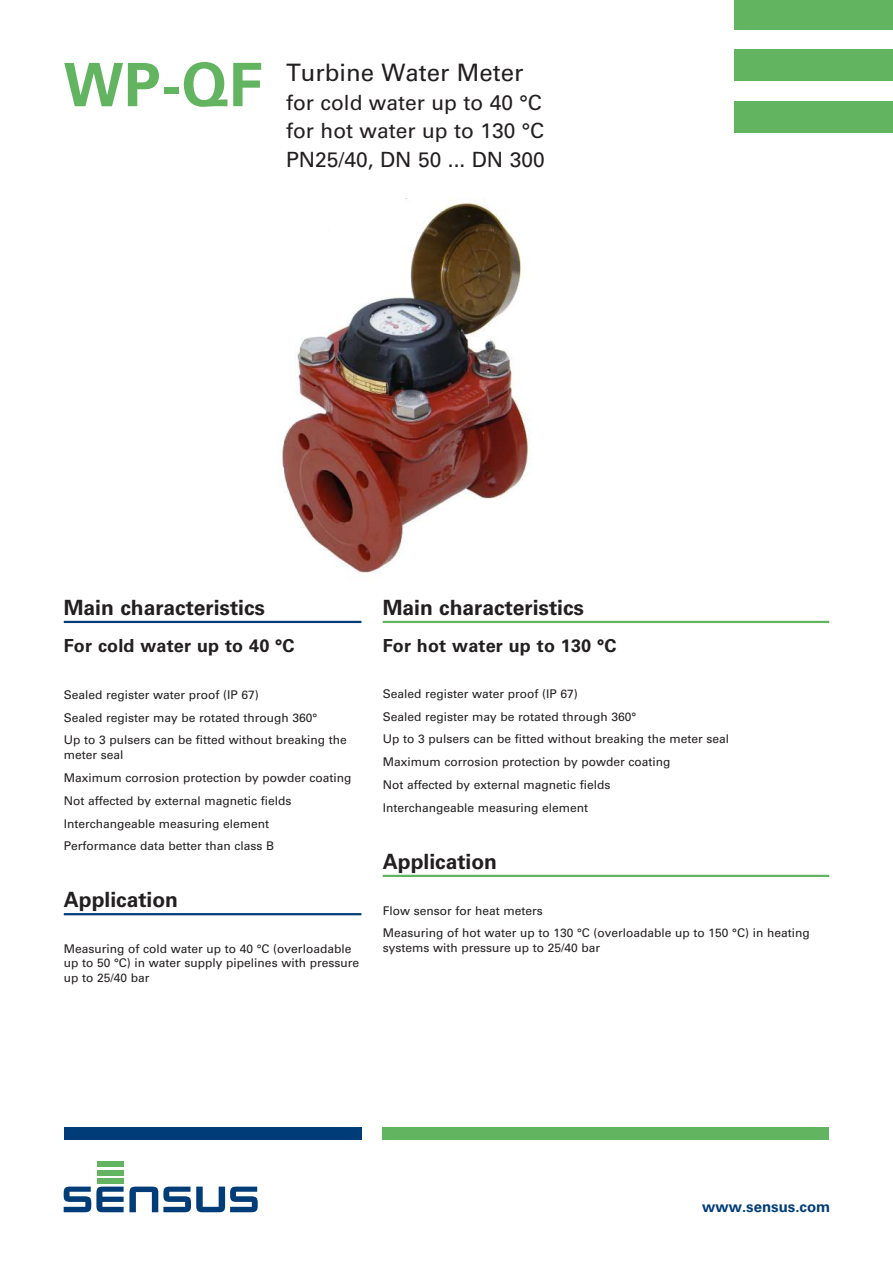
<style>
.page{position:relative;width:893px;height:1263px;background:#fff}
.page>*{position:absolute;margin:0;border:0;box-sizing:border-box;transform-origin:0 0}
.t1{font:700 60px "Univers LT Std";color:#63b461}
.t2{font:24px "Univers LT Std";color:#231f20}
.t3{font:21px/28.5px "Univers LT Std";color:#231f20}
.t4{font:700 21px "Univers LT Std";color:#231f20}
.t5{font:700 18px "Univers LT Std";letter-spacing:.01em;color:#231f20}
.t6{font:700 15px "Univers LT Std";color:#003d78}
.t7{font:12px/23px "Univers LT Std";color:#231f20}
</style>
<div class="page">
<hr style="left:383px;top:621px;width:446px;height:2px;background:#63b461">
<hr style="left:383px;top:875px;width:446px;height:2px;background:#63b461">
<div style="left:64px;top:1127px;width:297px;height:13px;background:#003d78"></div>
<div style="left:383px;top:1127px;width:446px;height:13px;background:#63b461"></div>
<hr style="left:64px;top:621px;width:297px;height:2px;background:#003d78">
<hr style="left:64px;top:913px;width:297px;height:2px;background:#003d78">
<div style="left:97px;top:1162px;width:27px;height:5px;background:#63b461"></div>
<div style="left:97px;top:1170px;width:27px;height:5px;background:#63b461"></div>
<div style="left:97px;top:1178px;width:27px;height:5px;background:#63b461"></div>
<svg style="left:64px;top:1186px;width:194px;height:26px"></svg>
<div style="left:734px;top:0;width:159px;height:29px;background:#63b461"></div>
<div style="left:734px;top:49px;width:159px;height:32px;background:#63b461"></div>
<div style="left:734px;top:101px;width:159px;height:32px;background:#63b461"></div>
<img style="left:280px;top:201px;width:251px;height:373px">
<h1 class="t1" style="left:63px;top:50px;width:201px">WP-QF</h1>
<h2 class="t2" style="left:286px;top:58px;width:239px">Turbine Water Meter</h2>
<h3 class="t3" style="left:286px;top:88px;width:260px">for cold water up to 40 °C for hot water up to 130 °C<br>PN25/40, DN 50 ... DN 300</h3>
<h3 class="t4" style="left:64px;top:595px;width:203px">Main characteristics</h3>
<h3 class="t5" style="left:64px;top:635px;width:232px">For cold water up to 40 °C</h3>
<p class="t7" style="left:64px;top:683px;width:285px">Sealed register water proof (IP 67)<br>Sealed register may be rotated through 360°<br>Up to 3 pulsers can be fitted without breaking the</p>
<p class="t7" style="left:64px;top:743px;width:289px">meter seal<br>Maximum corrosion protection by powder coating Not affected by external magnetic fields Interchangeable measuring element<br>Performance data better than class B</p>
<h3 class="t4" style="left:64px;top:887px;width:116px">Application</h3>
<p class="t7" style="left:64px;top:941px;width:297px;line-height:14.4px">Measuring of cold water up to 40 °C (overloadable up to 50 °C) in water supply pipelines with pressure up to 25/40 bar</p>
<h3 class="t4" style="left:383px;top:595px;width:203px">Main characteristics</h3>
<h3 class="t5" style="left:383px;top:635px;width:235px">For hot water up to 130 °C</h3>
<p class="t7" style="left:383px;top:682px;width:348px">Sealed register water proof (IP 67)<br>Sealed register may be rotated through 360°<br>Up to 3 pulsers can be fitted without breaking the meter seal Maximum corrosion protection by powder coating<br>Not affected by external magnetic fields<br>Interchangeable measuring element</p>
<h3 class="t4" style="left:383px;top:849px;width:116px">Application</h3>
<p class="t7" style="left:383px;top:899px;width:429px">Flow sensor for heat meters<br>Measuring of hot water up to 130 °C (overloadable up to 150 °C) in heating</p>
<p class="t7" style="left:383px;top:936px;width:219px">systems with pressure up to 25/40 bar</p>
<p class="t6" style="left:702px;top:1198px;width:130px">www.sensus.com</p>
</div>
